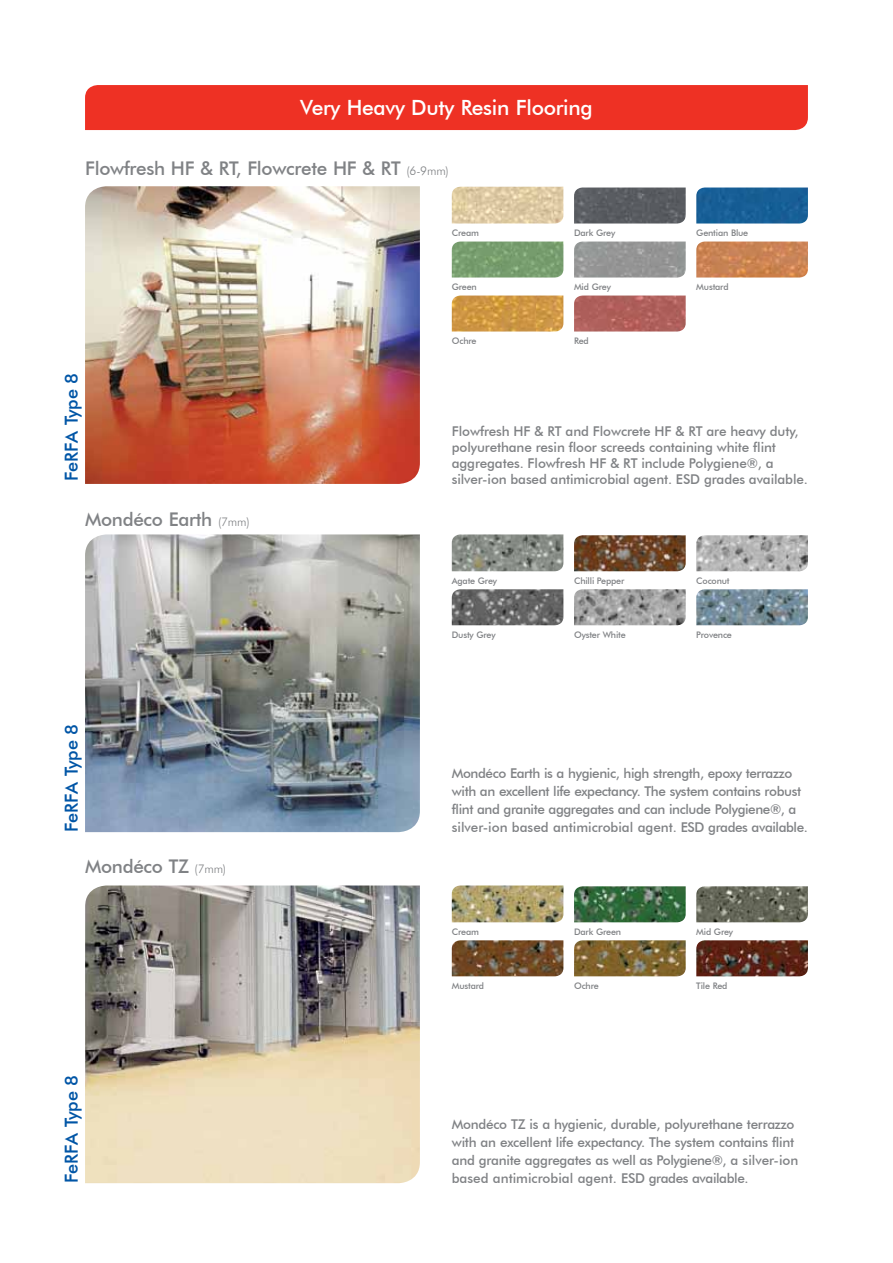
<style>
.page{position:relative;width:893px;height:1263px;background:#fff}
.page>*{position:absolute;margin:0;border:0;box-sizing:border-box;transform-origin:0 0}
.t1{font:500 21px "Futura BT";letter-spacing:-.015em;color:#fff}
.t2{font:500 18.9px "Futura BT";letter-spacing:-.015em;color:#808285}
.t3{font:500 18px "Futura BT";color:#0055a6}
.t4{font:500 13.5px/18px "Futura BT";letter-spacing:-.02em;color:#808285}
.t5{font:500 9px "Futura BT";letter-spacing:-.02em;color:#808285}
.s1{font-weight:300;font-size:12px}
</style>
<div class="page">
<div style="left:85px;top:85px;width:723px;height:45px;background:#ee3124"></div>
<img style="left:85px;top:186px;width:335px;height:298px">
<img style="left:696px;top:188px;width:112px;height:36px">
<img style="left:452px;top:187px;width:111px;height:37px">
<img style="left:574px;top:188px;width:112px;height:36px">
<img style="left:452px;top:242px;width:111px;height:36px">
<img style="left:574px;top:296px;width:112px;height:36px">
<img style="left:452px;top:296px;width:111px;height:36px">
<img style="left:574px;top:242px;width:112px;height:36px">
<img style="left:696px;top:242px;width:112px;height:36px">
<img style="left:85px;top:534px;width:335px;height:298px">
<img style="left:696px;top:535px;width:112px;height:36px">
<img style="left:452px;top:534px;width:111px;height:37px">
<img style="left:574px;top:535px;width:112px;height:36px">
<img style="left:452px;top:589px;width:111px;height:36px">
<img style="left:574px;top:589px;width:112px;height:36px">
<img style="left:696px;top:589px;width:112px;height:36px">
<img style="left:85px;top:885px;width:335px;height:298px">
<img style="left:696px;top:886px;width:112px;height:36px">
<img style="left:452px;top:885px;width:111px;height:37px">
<img style="left:574px;top:886px;width:112px;height:36px">
<img style="left:452px;top:940px;width:111px;height:36px">
<img style="left:574px;top:940px;width:112px;height:36px">
<img style="left:696px;top:940px;width:112px;height:36px">
<h1 class="t1" style="left:300px;top:95px;width:294px">Very Heavy Duty Resin Flooring</h1>
<h2 class="t2" style="left:85px;top:157px;width:365px">Flowfresh HF &amp; RT, Flowcrete HF &amp; RT <span class="s1">(6-9mm)</span></h2>
<p class="t5" style="left:452px;top:227px;width:29px">Cream</p>
<p class="t5" style="left:574px;top:227px;width:43px">Dark Grey</p>
<p class="t5" style="left:696px;top:227px;width:53px">Gentian Blue</p>
<p class="t5" style="left:452px;top:281px;width:27px">Green</p>
<p class="t5" style="left:574px;top:281px;width:38px">Mid Grey</p>
<p class="t5" style="left:696px;top:281px;width:34px">Mustard</p>
<h3 class="t3" style="left:61px;top:481px;width:110px;rotate:-90deg">FeRFA Type 8</h3>
<h2 class="t2" style="left:85px;top:508px;width:166px">Mondéco Earth <span class="s1">(7mm)</span></h2>
<h3 class="t3" style="left:61px;top:832px;width:110px;rotate:-90deg">FeRFA Type 8</h3>
<h2 class="t2" style="left:85px;top:855px;width:143px">Mondéco TZ <span class="s1">(7mm)</span></h2>
<h3 class="t3" style="left:61px;top:1183px;width:110px;rotate:-90deg">FeRFA Type 8</h3>
<p class="t5" style="left:452px;top:335px;width:26px">Ochre</p>
<p class="t5" style="left:574px;top:335px;width:16px">Red</p>
<p class="t4" style="left:452px;top:423px;width:348px;line-height:16.2px">Flowfresh HF &amp; RT and Flowcrete HF &amp; RT are heavy duty, polyurethane resin floor screeds containing white flint aggregates. Flowfresh HF &amp; RT include Polygiene®, a</p>
<p class="t4" style="left:452px;top:470px;width:358px">silver-ion based antimicrobial agent. ESD grades available.</p>
<p class="t5" style="left:452px;top:575px;width:47px">Agate Grey</p>
<p class="t5" style="left:574px;top:575px;width:52px">Chilli Pepper</p>
<p class="t5" style="left:696px;top:575px;width:35px">Coconut</p>
<p class="t5" style="left:452px;top:629px;width:45px">Dusty Grey</p>
<p class="t5" style="left:574px;top:629px;width:53px">Oyster White</p>
<p class="t5" style="left:696px;top:629px;width:37px">Provence</p>
<p class="t4" style="left:452px;top:764px;width:358px">Mondéco Earth is a hygienic, high strength, epoxy terrazzo with an excellent life expectancy. The system contains robust flint and granite aggregates and can include Polygiene®, a silver-ion based antimicrobial agent. ESD grades available.</p>
<p class="t5" style="left:452px;top:926px;width:29px">Cream</p>
<p class="t5" style="left:574px;top:926px;width:49px">Dark Green</p>
<p class="t5" style="left:696px;top:926px;width:38px">Mid Grey</p>
<p class="t5" style="left:452px;top:980px;width:34px">Mustard</p>
<p class="t5" style="left:574px;top:980px;width:26px">Ochre</p>
<p class="t5" style="left:696px;top:980px;width:33px">Tile Red</p>
<p class="t4" style="left:452px;top:1115px;width:348px">Mondéco TZ is a hygienic, durable, polyurethane terrazzo with an excellent life expectancy. The system contains flint and granite aggregates as well as Polygiene®, a silver-ion based antimicrobial agent. ESD grades available.</p>
</div>
